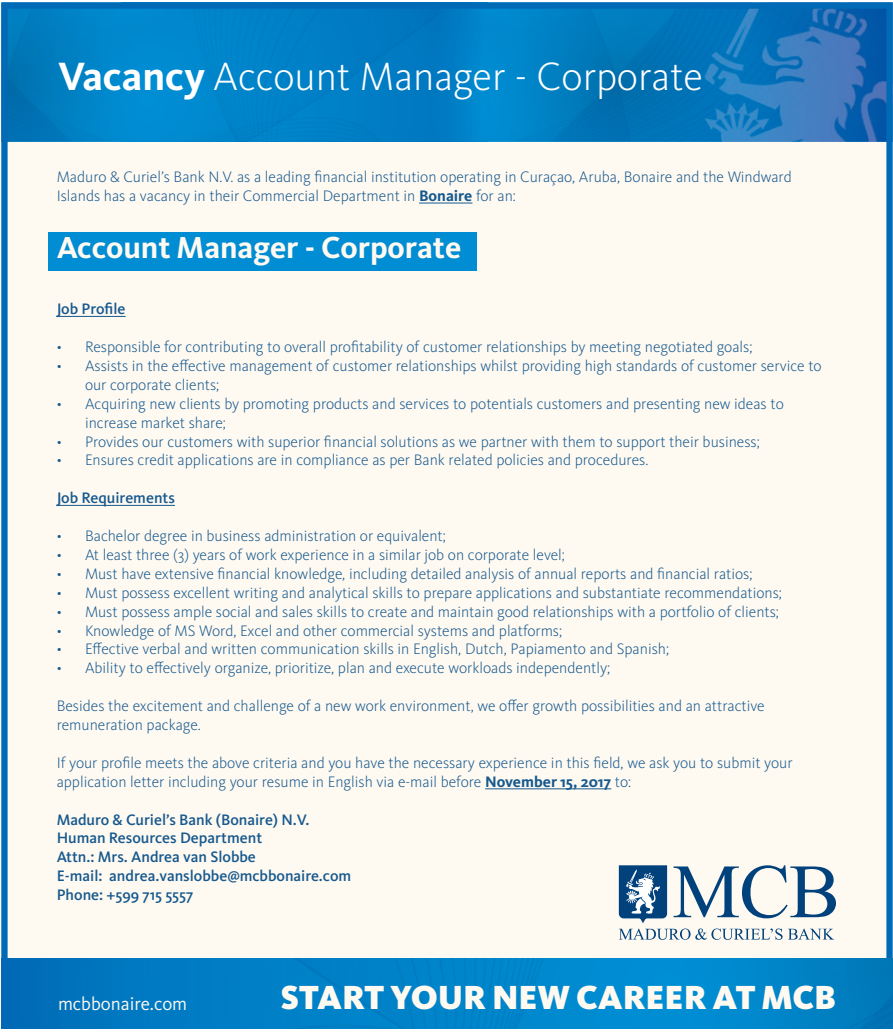
<style>
.page{position:relative;width:893px;height:1033px;background:#fff}
.page>*{position:absolute;margin:0;border:0;box-sizing:border-box;transform-origin:0 0}
.t1{font:300 40.95px "Kievit OT";color:#fff}
.t2{font:900 34.65px "Kievit OT";color:#fef9f1}
.t3{font:700 31.5px "Kievit OT";color:#fef9f1}
.t4{font:18.9px "Kievit OT";color:#fef9f1}
.t5{font:300 15.75px/18.9px "Kievit OT";color:#16598e}
.t6{font:500 15.75px/18.9px "Kievit OT";color:#16598e}
.s1{font-weight:700}
</style>
<div class="page">
<div style="left:1px;top:2px;width:892px;height:962px;background:#fef9f1"></div>
<img style="left:8px;top:9px;width:878px;height:133px">
<img style="left:121px;top:9px;width:367px;height:133px">
<div style="left:1px;top:2px;width:892px;height:962px;border:6px solid #016ab6"></div>
<img style="left:1px;top:958px;width:892px;height:71px">
<div style="left:48px;top:232px;width:429px;height:38px;background:#008dd3"></div>
<svg style="left:619px;top:865px;width:217px;height:75px"></svg>
<hr style="left:419px;top:203px;width:53px;height:1px;background:#16598e">
<hr style="left:57px;top:316px;width:69px;height:1px;background:#16598e">
<hr style="left:57px;top:505px;width:118px;height:1px;background:#16598e">
<hr style="left:485px;top:788px;width:126px;height:1px;background:#16598e">
<h1 class="t1" style="left:58px;top:61px;width:646px"><span class="s1">Vacancy</span> Account Manager - Corporate</h1>
<p class="t5" style="left:57px;top:169px;width:736px">Maduro &amp; Curiel’s Bank N.V. as a leading financial institution operating in Curaçao, Aruba, Bonaire and the Windward<br>Islands has a vacancy in their Commercial Department in <span class="s1">Bonaire</span> for an:</p>
<h3 class="t3" style="left:57px;top:228px;width:406px">Account Manager - Corporate</h3>
<p class="t6" style="left:57px;top:299px;width:70px">Job Profile</p>
<p class="t5" style="left:57px;top:339px;width:697px">• Responsible for contributing to overall profitability of customer relationships by meeting negotiated goals;</p>
<p class="t5" style="left:85px;top:358px;width:738px;text-indent:-28px">• Assists in the effective management of customer relationships whilst providing high standards of customer service to our corporate clients;</p>
<p class="t5" style="left:85px;top:395px;width:700px;text-indent:-28px">• Acquiring new clients by promoting products and services to potentials customers and presenting new ideas to increase market share;</p>
<p class="t5" style="left:57px;top:433px;width:705px">• Provides our customers with superior financial solutions as we partner with them to support their business;</p>
<p class="t5" style="left:57px;top:452px;width:593px">• Ensures credit applications are in compliance as per Bank related policies and procedures.</p>
<p class="t6" style="left:57px;top:488px;width:120px">Job Requirements</p>
<p class="t5" style="left:57px;top:528px;width:391px">• Bachelor degree in business administration or equivalent;</p>
<p class="t5" style="left:57px;top:547px;width:510px">• At least three (3) years of work experience in a similar job on corporate level;</p>
<p class="t5" style="left:57px;top:566px;width:697px">• Must have extensive financial knowledge, including detailed analysis of annual reports and financial ratios;</p>
<p class="t5" style="left:57px;top:584px;width:727px">• Must possess excellent writing and analytical skills to prepare applications and substantiate recommendations;</p>
<p class="t5" style="left:57px;top:603px;width:724px">• Must possess ample social and sales skills to create and maintain good relationships with a portfolio of clients;</p>
<p class="t5" style="left:57px;top:622px;width:507px">• Knowledge of MS Word, Excel and other commercial systems and platforms;</p>
<p class="t5" style="left:57px;top:641px;width:614px">• Effective verbal and written communication skills in English, Dutch, Papiamento and Spanish;</p>
<p class="t5" style="left:57px;top:660px;width:555px">• Ability to effectively organize, prioritize, plan and execute workloads independently;</p>
<p class="t5" style="left:57px;top:698px;width:709px">Besides the excitement and challenge of a new work environment, we offer growth possibilities and an attractive remuneration package.</p>
<p class="t5" style="left:57px;top:754px;width:737px">If your profile meets the above criteria and you have the necessary experience in this field, we ask you to submit your application letter including your resume in English via e-mail before <span class="s1">November 15, 2017</span> to:</p>
<p class="t6" style="left:57px;top:809px;width:296px">Maduro &amp; Curiel’s Bank (Bonaire) N.V.<br>Human Resources Department<br>Attn.: Mrs. Andrea van Slobbe<br>E-mail: andrea.vanslobbe@mcbbonaire.com<br>Phone: +599 715 5557</p>
<p class="t4" style="left:58px;top:992px;width:131px">mcbbonaire.com</p>
<h2 class="t2" style="left:281px;top:977px;width:556px">START YOUR NEW CAREER AT MCB</h2>
</div>
